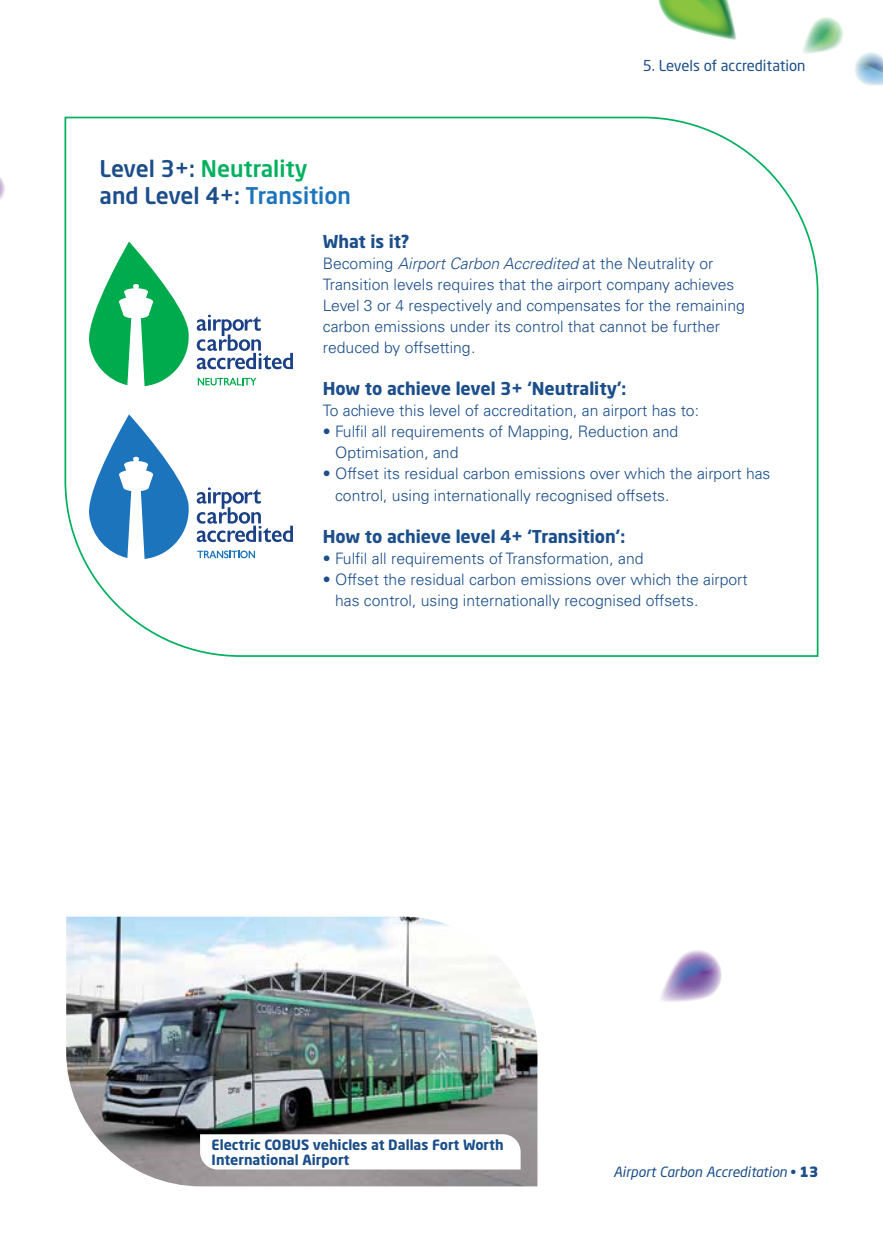
<style>
.page{position:relative;width:883px;height:1241px;background:#fff}
.page>*{position:absolute;margin:0;border:0;box-sizing:border-box;transform-origin:0 0}
.t1{font:500 22.75px/27.3px "Neo Sans Std";color:#1b4e8a}
.t2{font:700 17.5px "Neo Sans Std";color:#1b4e8a}
.t3{font:300 15.75px/21px "Univers LT Std";color:#1b4e8a}
.t4{font:14.88px "Neo Sans Pro";color:#1b4e8a}
.t5{font:700 14px/14.9px "Neo Sans Std";color:#1b4e8a}
.t6{font:italic 14px "Neo Sans Std";color:#1b4e8a}
.s1{color:#00b05f}
.s2{color:#1c75bc}
.s3{font-style:italic}
.s4{font-style:normal}
.s5{font-weight:900;font-style:normal}
</style>
<div class="page">
<svg style="left:64px;top:116px;width:755px;height:541px"></svg>
<svg style="left:658px;top:0;width:79px;height:40px"></svg>
<svg style="left:661px;top:950px;width:61px;height:52px"></svg>
<svg style="left:854px;top:52px;width:29px;height:34px"></svg>
<svg style="left:803px;top:17px;width:40px;height:37px"></svg>
<svg style="left:0;top:177px;width:5px;height:23px"></svg>
<svg style="left:86px;top:241px;width:105px;height:145px"></svg>
<svg style="left:198px;top:378px;width:58px;height:7px"></svg>
<svg style="left:197px;top:314px;width:96px;height:55px"></svg>
<svg style="left:86px;top:414px;width:105px;height:145px"></svg>
<svg style="left:197px;top:550px;width:58px;height:8px"></svg>
<svg style="left:197px;top:487px;width:96px;height:55px"></svg>
<img style="left:66px;top:916px;width:471px;height:270px">
<svg style="left:200px;top:1134px;width:321px;height:35px"></svg>
<h1 class="t1" style="left:100px;top:154px;width:253px">Level 3+: <span class="s1">Neutrality </span>and Level 4+: <span class="s2">Transition</span></h1>
<p class="t4" style="left:643px;top:56px;width:164px">5. Levels of accreditation</p>
<p class="t2" style="left:323px;top:230px;width:88px">What is it?</p>
<p class="t3" style="left:323px;top:253px;width:424px">Becoming <span class="s3">Airport Carbon Accredited</span> at the Neutrality or Transition levels requires that the airport company achieves Level 3 or 4 respectively and compensates for the remaining carbon emissions under its control that cannot be further reduced by offsetting.</p>
<p class="t2" style="left:323px;top:377px;width:305px">How to achieve level 3+ ‘Neutrality’:</p>
<p class="t3" style="left:323px;top:400px;width:378px">To achieve this level of accreditation, an airport has to:</p>
<p class="t3" style="left:335px;top:421px;width:345px;text-indent:-12px">• Fulfil all requirements of Mapping, Reduction and<br>Optimisation, and</p>
<p class="t3" style="left:335px;top:463px;width:437px;text-indent:-12px">• Offset its residual carbon emissions over which the airport has control, using internationally recognised offsets.</p>
<p class="t2" style="left:323px;top:524px;width:304px">How to achieve level 4+ ‘Transition’:</p>
<p class="t3" style="left:323px;top:547px;width:322px">• Fulfil all requirements of Transformation, and</p>
<p class="t3" style="left:335px;top:568px;width:414px;text-indent:-12px">• Offset the residual carbon emissions over which the airport has control, using internationally recognised offsets.</p>
<p class="t5" style="left:212px;top:1136px;width:293px">Electric COBUS vehicles at Dallas Fort Worth<br>International Airport</p>
<p class="t6" style="left:613px;top:1163px;width:207px">Airport Carbon Accreditation <span class="s4">•</span> <span class="s5">13</span></p>
</div>
